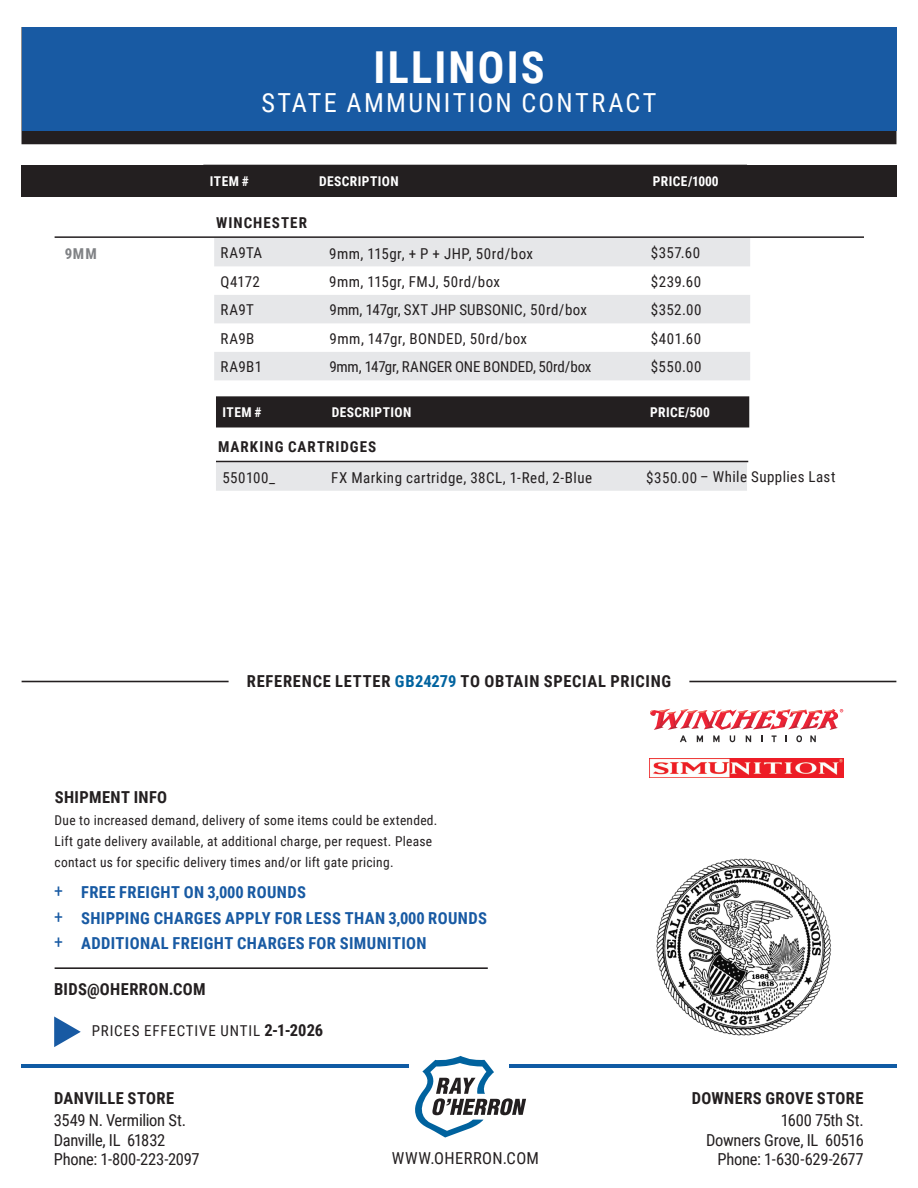
<style>
.page{position:relative;width:918px;height:1188px;background:#fff}
.page>*{position:absolute;margin:0;border:0;box-sizing:border-box;transform-origin:0 0}
.t1{font:700 44.1px "Roboto Condensed";letter-spacing:.05em;color:#fff}
.t2{font:26.25px "Roboto Condensed";letter-spacing:.09em;color:#fff}
.t3{font:700 16.5px "Roboto Condensed";letter-spacing:.02em;color:#185aa3}
.New_Table_Header{font:16.5px/19.5px "Roboto Condensed";letter-spacing:-.015em;color:#231f20;text-align:right}
.New_Table_Header-2{font:700 16.5px "Roboto Condensed";letter-spacing:.025em;color:#231f20}
.New_Table_Header-3{font:16.5px "Roboto Condensed";letter-spacing:.025em;color:#231f20}
.New_Table_Body{font:15px "Roboto Condensed";letter-spacing:.03em;color:#231f20}
.New_Table_Body-2{font:15px "Roboto Condensed";letter-spacing:-.01em;color:#231f20}
.New_Table_Body-3{font:15px "Roboto Condensed";color:#231f20}
.New_Table_Body-4{font:15px "Roboto Condensed";letter-spacing:.055em;color:#231f20}
.New_Table_Body-5{font:700 15px "Roboto Condensed";letter-spacing:.07em;color:#231f20}
.New_Table_Body-6{font:700 15px "Roboto Condensed";color:#808285}
.New_Table_Body-7{font:13.5px/21px "Roboto Condensed";letter-spacing:.02em;color:#231f20}
.New_Table_Header-4{font:700 13.5px "Roboto Condensed";letter-spacing:.03em;color:#fff}
.s1{color:#00639f}
.s2{font-weight:400;font-size:18px}
.s3{font-weight:700;font-size:16.5px}
</style>
<div class="page">
<svg style="left:214px;top:238px;width:536px;height:142px;fill:#e6e7e9"></svg>
<svg style="left:650px;top:709px;width:193px;height:33px"></svg>
<hr style="left:689px;top:681px;width:207px;height:1px;background:#231f20">
<hr style="left:22px;top:681px;width:207px;height:1px;background:#231f20">
<div style="left:216px;top:462px;width:531px;height:29px;background:#e6e7e9"></div>
<div style="left:216px;top:396px;width:533px;height:31px;background:#231f20"></div>
<hr style="left:216px;top:461px;width:532px;height:1px;background:#231f20">
<hr style="left:55px;top:236px;width:809px;height:2px;background:#231f20">
<hr style="left:55px;top:967px;width:433px;height:2px;background:#231f20">
<img style="left:656px;top:858px;width:175px;height:178px">
<img style="left:650px;top:758px;width:193px;height:19px">
<hr style="left:21px;top:1065px;width:388px;height:3px;background:#105ba4">
<hr style="left:509px;top:1065px;width:387px;height:3px;background:#105ba4">
<svg style="left:415px;top:1056px;width:111px;height:82px"></svg>
<div style="left:21px;top:165px;width:875px;height:31px;background:#231f20"></div>
<div style="left:22px;top:28px;width:874px;height:116px;background:#231f20"></div>
<div style="left:22px;top:27px;width:874px;height:104px;background:#185aa3"></div>
<svg style="left:54px;top:1016px;width:27px;height:31px"></svg>
<p class="t1" style="left:373px;top:36px;width:173px">ILLINOIS</p>
<p class="t2" style="left:261px;top:84px;width:397px">STATE AMMUNITION CONTRACT</p>
<p class="New_Table_Header-4" style="left:210px;top:172px;width:41px">ITEM #</p>
<p class="New_Table_Header-4" style="left:319px;top:172px;width:81px">DESCRIPTION</p>
<p class="New_Table_Header-4" style="left:653px;top:172px;width:68px">PRICE/1000</p>
<p class="New_Table_Body-6" style="left:65px;top:244px;width:34px">9MM</p>
<p class="New_Table_Body-5" style="left:216px;top:212px;width:92px">WINCHESTER</p>
<p class="New_Table_Body" style="left:221px;top:243px;width:43px">RA9TA</p>
<p class="New_Table_Body" style="left:329px;top:243px;width:205px">9mm, 115gr, + P + JHP, 50rd/box</p>
<p class="New_Table_Body" style="left:651px;top:243px;width:51px">$357.60</p>
<p class="New_Table_Body" style="left:221px;top:271px;width:41px">Q4172</p>
<p class="New_Table_Body" style="left:329px;top:271px;width:172px">9mm, 115gr, FMJ, 50rd/box</p>
<p class="New_Table_Body" style="left:651px;top:271px;width:52px">$239.60</p>
<p class="New_Table_Body" style="left:221px;top:300px;width:35px">RA9T</p>
<p class="New_Table_Body-3" style="left:330px;top:300px;width:259px">9mm, 147gr, SXT JHP SUBSONIC, 50rd/box</p>
<p class="New_Table_Body" style="left:651px;top:300px;width:52px">$352.00</p>
<p class="New_Table_Body" style="left:221px;top:328px;width:35px">RA9B</p>
<p class="New_Table_Body" style="left:330px;top:328px;width:199px">9mm, 147gr, BONDED, 50rd/box</p>
<p class="New_Table_Body" style="left:651px;top:328px;width:52px">$401.60</p>
<p class="New_Table_Body" style="left:221px;top:357px;width:43px">RA9B1</p>
<p class="New_Table_Body-2" style="left:330px;top:357px;width:263px">9mm, 147gr, RANGER ONE BONDED, 50rd/box</p>
<p class="New_Table_Body" style="left:651px;top:357px;width:52px">$550.00</p>
<p class="New_Table_Header-4" style="left:223px;top:403px;width:41px">ITEM #</p>
<p class="New_Table_Header-4" style="left:332px;top:403px;width:81px">DESCRIPTION</p>
<p class="New_Table_Header-4" style="left:650px;top:403px;width:61px">PRICE/500</p>
<p class="New_Table_Body-5" style="left:218px;top:436px;width:160px">MARKING CARTRIDGES</p>
<p class="New_Table_Body" style="left:222px;top:467px;width:54px">550100_</p>
<p class="New_Table_Body" style="left:331px;top:467px;width:262px">FX Marking cartridge, 38CL, 1-Red, 2-Blue</p>
<p class="New_Table_Body" style="left:646px;top:466px;width:191px">$350.00 – While Supplies Last</p>
<p class="New_Table_Header-2" style="left:247px;top:670px;width:426px">REFERENCE LETTER <span class="s1">GB24279</span> TO OBTAIN SPECIAL PRICING</p>
<p class="New_Table_Header-2" style="left:55px;top:785px;width:114px">SHIPMENT INFO</p>
<p class="New_Table_Body-7" style="left:55px;top:809px;width:384px">Due to increased demand, delivery of some items could be extended.<br>Lift gate delivery available, at additional charge, per request. Please contact us for specific delivery times and/or lift gate pricing.</p>
<p class="t3" style="left:54px;top:881px;width:253px"><span class="s2">+</span> FREE FREIGHT ON 3,000 ROUNDS</p>
<p class="t3" style="left:54px;top:906px;width:434px"><span class="s2">+</span> SHIPPING CHARGES APPLY FOR LESS THAN 3,000 ROUNDS</p>
<p class="t3" style="left:54px;top:932px;width:374px"><span class="s2">+</span> ADDITIONAL FREIGHT CHARGES FOR SIMUNITION</p>
<p class="New_Table_Header-2" style="left:54px;top:978px;width:153px">BIDS@OHERRON.COM</p>
<p class="New_Table_Body-4" style="left:92px;top:1021px;width:233px">PRICES EFFECTIVE UNTIL <span class="s3">2-1-2026</span></p>
<p class="New_Table_Header-2" style="left:54px;top:1086px;width:122px">DANVILLE STORE</p>
<p class="New_Table_Header" style="left:54px;top:1110px;width:134px;text-align:left">3549 N. Vermilion St.<br>Danville, IL 61832</p>
<p class="New_Table_Header" style="left:54px;top:1149px;width:147px">Phone: 1-800-223-2097</p>
<p class="New_Table_Header-3" style="left:392px;top:1146px;width:149px">WWW.OHERRON.COM</p>
<p class="New_Table_Header-2" style="left:692px;top:1086px;width:173px">DOWNERS GROVE STORE</p>
<p class="New_Table_Header" style="left:706px;top:1110px;width:159px">1600 75th St.<br>Downers Grove, IL 60516</p>
<p class="New_Table_Header" style="left:718px;top:1149px;width:148px">Phone: 1-630-629-2677</p>
</div>
